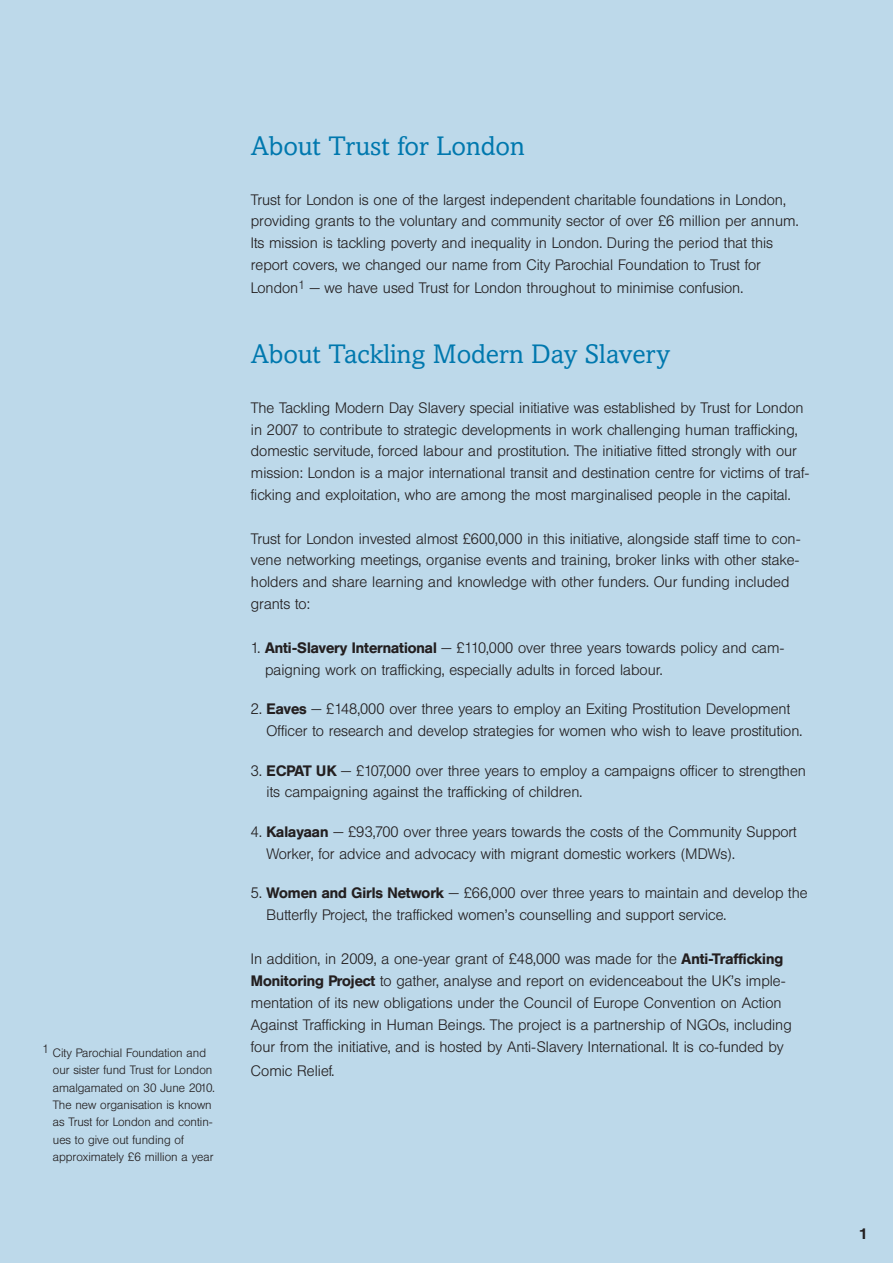
<style>
.page{position:relative;width:893px;height:1263px;background:#bdd9ea}
.page>*{position:absolute;margin:0;border:0;box-sizing:border-box;transform-origin:0 0}
.t1{font:27px "Amasis";color:#0078ae}
.t2{font:300 15px/21.9px "Helvetica BQ";color:#231f20}
.t3{font:500 15px "Helvetica BQ";color:#231f20}
.t4{font:300 12px/17.4px "Helvetica BQ";color:#231f20}
.s1{font-weight:500}
</style>
<div class="page">
<p class="t4" style="left:53px;top:1044px;width:163px;text-indent:-10px">1 City Parochial Foundation and our sister fund Trust for London amalgamated on 30 June 2010.<br>The new organisation is known as Trust for London and contin&shy;ues to give out funding of approximately £6 million a year</p>
<h1 class="t1" style="left:251px;top:130px;width:275px">About Trust for London</h1>
<p class="t2" style="left:251px;top:188px;width:549px">Trust for London is one of the largest independent charitable foundations in London, providing grants to the voluntary and community sector of over £6 million per annum.<br>Its mission is tackling poverty and inequality in London. During the period that this report covers, we changed our name from City Parochial Foundation to Trust for London<sup>1</sup> — we have used Trust for London throughout to minimise confusion.</p>
<h1 class="t1" style="left:251px;top:338px;width:421px">About Tackling Modern Day Slavery</h1>
<p class="t2" style="left:251px;top:396px;width:560px">The Tackling Modern Day Slavery special initiative was established by Trust for London in 2007 to contribute to strategic developments in work challenging human trafficking, domestic servitude, forced labour and prostitution. The initiative fitted strongly with our mission: London is a major international transit and destination centre for victims of traf&shy;ficking and exploitation, who are among the most marginalised people in the capital.</p>
<p class="t2" style="left:251px;top:527px;width:551px">Trust for London invested almost £600,000 in this initiative, alongside staff time to con&shy;vene networking meetings, organise events and training, broker links with other stake&shy;holders and share learning and knowledge with other funders. Our funding included grants to:</p>
<p class="t2" style="left:265px;top:637px;width:521px;text-indent:-14px">1. <span class="s1">Anti-Slavery International</span> — £110,000 over three years towards policy and cam&shy;paigning work on trafficking, especially adults in forced labour.</p>
<p class="t2" style="left:267px;top:698px;width:537px;text-indent:-16px">2. <span class="s1">Eaves</span> — £148,000 over three years to employ an Exiting Prostitution Development<br>Officer to research and develop strategies for women who wish to leave prostitution.</p>
<p class="t2" style="left:267px;top:759px;width:541px;text-indent:-16px">3. <span class="s1">ECPAT UK</span> — £107,000 over three years to employ a campaigns officer to strengthen its campaigning against the trafficking of children.</p>
<p class="t2" style="left:267px;top:820px;width:532px;text-indent:-16px">4. <span class="s1">Kalayaan</span> — £93,700 over three years towards the costs of the Community Support<br>Worker, for advice and advocacy with migrant domestic workers (MDWs).</p>
<p class="t2" style="left:267px;top:881px;width:542px;text-indent:-16px">5. <span class="s1">Women and Girls Network</span> — £66,000 over three years to maintain and develop the<br>Butterfly Project, the trafficked women’s counselling and support service.</p>
<p class="t2" style="left:251px;top:947px;width:542px">In addition, in 2009, a one-year grant of £48,000 was made for the <span class="s1">Anti-Trafficking Monitoring Project</span> to gather, analyse and report on evidenceabout the UK’s imple&shy;mentation of its new obligations under the Council of Europe Convention on Action Against Trafficking in Human Beings. The project is a partnership of NGOs, including four from the initiative, and is hosted by Anti-Slavery International. It is co-funded by</p>
<p class="t2" style="left:251px;top:1059px;width:85px">Comic Relief.</p>
<p class="t3" style="left:859px;top:1225px;width:10px">1</p>
</div>
